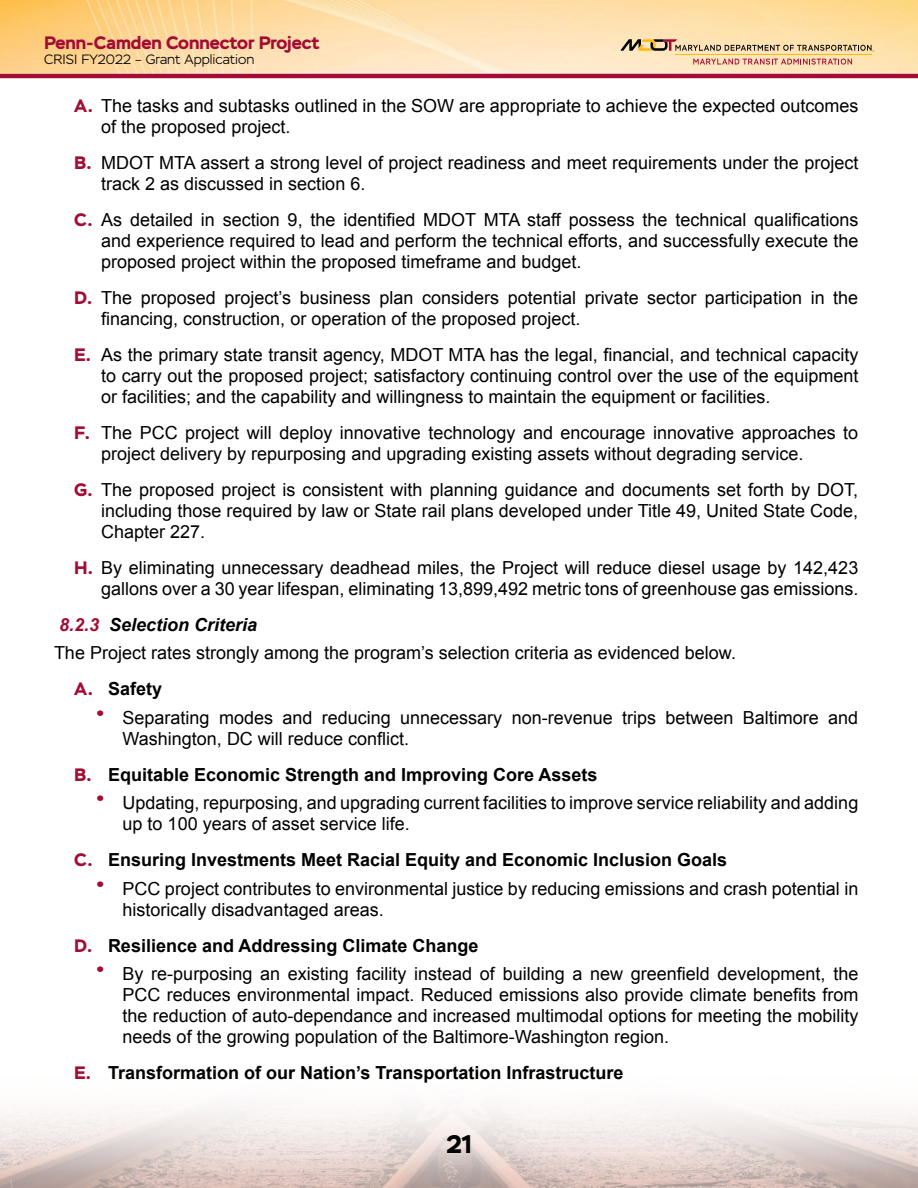
<style>
.page{position:relative;width:918px;height:1188px;background:#fff}
.page>*{position:absolute;margin:0;border:0;box-sizing:border-box;transform-origin:0 0}
.t1{font:700 25.5px "Stem";color:#000}
.paragraph{font:18px/21px "Arial";color:#000}
.t2{font:700 18px "Arial";color:#000}
.t3{font:700 18px "Stem";color:#a30c33}
.paragraph-2{font:italic 700 18px "Arial";color:#000}
.t4{font:300 13.5px "Stem";color:#000}
.s1{font-family:"Stem";font-weight:700;color:#a30c33}
.s2{color:#a30c33}
.s3{font-family:"Stem";color:#a30c33}
.s4{font-family:"Stem";font-weight:700;font-size:30px;color:#a30c33}
</style>
<div class="page">
<svg style="left:0;top:1106px;width:918px;height:82px"></svg>
<hr style="left:0;top:74px;width:918px;height:4px;background:#a30c33">
<img style="left:0;top:0;width:918px;height:74px">
<svg style="left:621px;top:39px;width:253px;height:13px;background:#ccb38b"></svg>
<svg style="left:693px;top:59px;width:159px;height:6px"></svg>
<hr style="left:675px;top:54px;width:197px;height:1px;background:#fdb913">
<p class="t3" style="left:44px;top:31px;width:277px">Penn-Camden Connector Project</p>
<p class="t4" style="left:44px;top:51px;width:212px">CRISI FY2022 – Grant Application</p>
<p class="paragraph" style="left:101px;top:95px;width:759px;text-indent:-27px"><span class="s1">A.</span> The tasks and subtasks outlined in the SOW are appropriate to achieve the expected outcomes of the proposed project.</p>
<p class="paragraph" style="left:101px;top:152px;width:759px;text-indent:-27px"><span class="s1">B.</span> MDOT MTA assert a strong level of project readiness and meet requirements under the project track 2 as discussed in section 6.</p>
<p class="paragraph" style="left:101px;top:209px;width:759px;text-align:justify;text-indent:-27px"><span class="s1">C.</span> As detailed in section 9, the identified MDOT MTA staff possess the technical qualifications and experience required to lead and perform the technical efforts, and successfully execute the proposed project within the proposed timeframe and budget.</p>
<p class="paragraph" style="left:101px;top:287px;width:759px;text-indent:-27px"><span class="s1">D.</span> The proposed project’s business plan considers potential private sector participation in the financing, construction, or operation of the proposed project.</p>
<p class="paragraph" style="left:101px;top:344px;width:759px;text-align:justify;text-indent:-27px"><span class="s1">E.</span> As the primary state transit agency, MDOT MTA has the legal, financial, and technical capacity to carry out the proposed project; satisfactory continuing control over the use of the equipment or facilities; and the capability and willingness to maintain the equipment or facilities.</p>
<p class="paragraph" style="left:101px;top:422px;width:759px;text-indent:-27px"><span class="s1">F.</span> The PCC project will deploy innovative technology and encourage innovative approaches to project delivery by repurposing and upgrading existing assets without degrading service.</p>
<p class="paragraph" style="left:101px;top:479px;width:759px;text-align:justify;text-indent:-27px"><span class="s1">G.</span> The proposed project is consistent with planning guidance and documents set forth by DOT, including those required by law or State rail plans developed under Title 49, United State Code, Chapter 227.</p>
<p class="paragraph" style="left:74px;top:557px;width:786px;text-align:right"><span class="s1">H.</span> By eliminating unnecessary deadhead miles, the Project will reduce diesel usage by 142,423 gallons over a 30 year lifespan, eliminating 13,899,492 metric tons of greenhouse gas emissions.</p>
<p class="paragraph-2" style="left:59px;top:613px;width:200px"><span class="s2">8.2.3</span> Selection Criteria</p>
<p class="paragraph" style="left:54px;top:643px;width:684px">The Project rates strongly among the program’s selection criteria as evidenced below.</p>
<p class="t2" style="left:74px;top:677px;width:89px"><span class="s3">A.</span> Safety</p>
<p class="paragraph" style="left:123px;top:707px;width:737px;text-indent:-27px"><span class="s4">•</span> Separating modes and reducing unnecessary non-revenue trips between Baltimore and<br>Washington, DC will reduce conflict.</p>
<p class="t2" style="left:74px;top:762px;width:525px"><span class="s3">B.</span> Equitable Economic Strength and Improving Core Assets</p>
<p class="paragraph" style="left:123px;top:793px;width:737px;text-indent:-27px"><span class="s4">•</span> Updating, repurposing, and upgrading current facilities to improve service reliability and adding up to 100 years of asset service life.</p>
<p class="t2" style="left:74px;top:848px;width:654px"><span class="s3">C.</span> Ensuring Investments Meet Racial Equity and Economic Inclusion Goals</p>
<p class="paragraph" style="left:123px;top:878px;width:737px;text-indent:-27px"><span class="s4">•</span> PCC project contributes to environmental justice by reducing emissions and crash potential in historically disadvantaged areas.</p>
<p class="t2" style="left:74px;top:933px;width:406px"><span class="s3">D.</span> Resilience and Addressing Climate Change</p>
<p class="paragraph" style="left:123px;top:964px;width:737px;text-align:justify;text-indent:-27px"><span class="s4">•</span> By re-purposing an existing facility instead of building a new greenfield development, the PCC reduces environmental impact. Reduced emissions also provide climate benefits from the reduction of auto-dependance and increased multimodal options for meeting the mobility needs of the growing population of the Baltimore-Washington region.</p>
<p class="t2" style="left:74px;top:1061px;width:551px"><span class="s3">E.</span> Transformation of our Nation’s Transportation Infrastructure</p>
<p class="t1" style="left:447px;top:1128px;width:27px">21</p>
</div>
